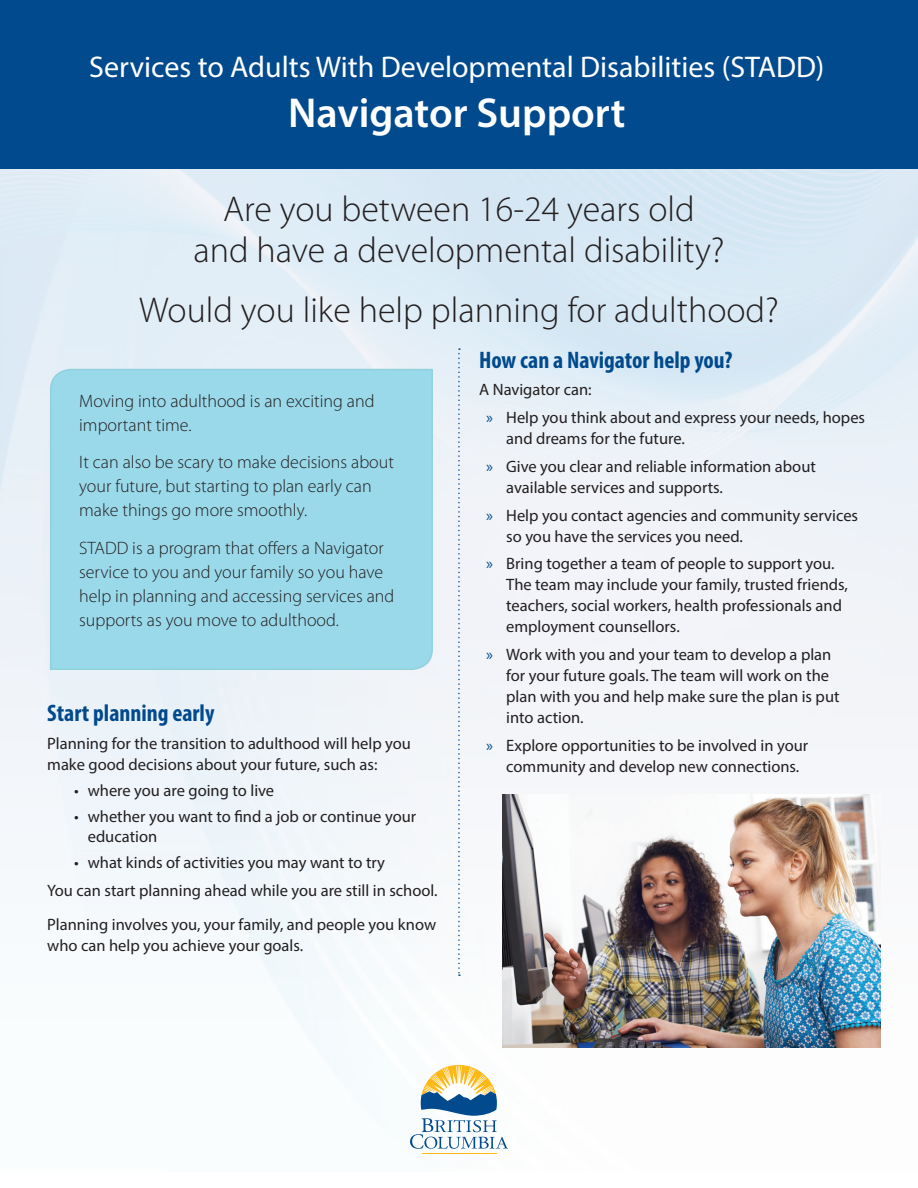
<style>
.page{position:relative;width:918px;height:1188px;background:#fff}
.page>*{position:absolute;margin:0;border:0;box-sizing:border-box;transform-origin:0 0}
.H1_sub{font:600 42px "Myriad Pro";color:#fff}
.question_body{font:300 36px/40.5px "Myriad Pro";color:#231f20;text-align:center}
.H1B{font:30px "Myriad Pro";color:#fff}
.h2b{font:700 condensed 24px "Myriad Pro";color:#004a8d}
.call_out{font:300 18px/24px "Myriad Pro";color:#231f20}
.body_nsb{font:16.5px/21px "Myriad Pro";color:#231f20}
.s1{color:#004a8d}
</style>
<div class="page">
<div style="left:0;top:167px;width:918px;height:1021px;background:linear-gradient(to bottom,#ddeaf5,#fffefe)"></div>
<div style="left:0;top:0;width:918px;height:168px;background:#004a8d"></div>
<div style="left:49px;top:368px;width:385px;height:303px;background:#9ad9ea"></div>
<svg style="left:458px;top:348px;width:2px;height:628px"></svg>
<hr style="left:422px;top:1153px;width:75px;height:1px;background:#fcb814">
<svg style="left:410px;top:1065px;width:98px;height:84px"></svg>
<img style="left:502px;top:795px;width:379px;height:252px">
<p class="H1B" style="left:89px;top:48px;width:737px">Services to Adults With Developmental Disabilities (STADD)</p>
<p class="H1_sub" style="left:288px;top:86px;width:339px">Navigator Support</p>
<p class="question_body" style="left:193px;top:189px;width:533px">Are you between 16-24 years old and have a developmental disability?</p>
<p class="question_body" style="left:139px;top:289px;width:641px">Would you like help planning for adulthood?</p>
<p class="h2b" style="left:479px;top:345px;width:255px">How can a Navigator help you?</p>
<p class="body_nsb" style="left:479px;top:379px;width:114px">A Navigator can:</p>
<p class="body_nsb" style="left:506px;top:407px;width:360px;text-indent:-20px"><span class="s1">»</span> Help you think about and express your needs, hopes and dreams for the future.</p>
<p class="body_nsb" style="left:506px;top:456px;width:311px;text-indent:-20px"><span class="s1">»</span> Give you clear and reliable information about available services and supports.</p>
<p class="body_nsb" style="left:506px;top:504px;width:353px;text-indent:-20px"><span class="s1">»</span> Help you contact agencies and community services so you have the services you need.</p>
<p class="body_nsb" style="left:506px;top:553px;width:343px;text-indent:-20px"><span class="s1">»</span> Bring together a team of people to support you.<br>The team may include your family, trusted friends, teachers, social workers, health professionals and employment counsellors.</p>
<p class="body_nsb" style="left:506px;top:644px;width:335px;text-indent:-20px"><span class="s1">»</span> Work with you and your team to develop a plan for your future goals. The team will work on the plan with you and help make sure the plan is put into action.</p>
<p class="body_nsb" style="left:506px;top:735px;width:304px;text-indent:-20px"><span class="s1">»</span> Explore opportunities to be involved in your community and develop new connections.</p>
<p class="call_out" style="left:79px;top:389px;width:297px">Moving into adulthood is an exciting and important time.</p>
<p class="call_out" style="left:79px;top:450px;width:316px">It can also be scary to make decisions about your future, but starting to plan early can make things go more smoothly.</p>
<p class="call_out" style="left:79px;top:536px;width:317px">STADD is a program that offers a Navigator service to you and your family so you have help in planning and accessing services and supports as you move to adulthood.</p>
<p class="h2b" style="left:47px;top:698px;width:169px">Start planning early</p>
<p class="body_nsb" style="left:47px;top:732px;width:365px">Planning for the transition to adulthood will help you make good decisions about your future, such as:</p>
<p class="body_nsb" style="left:74px;top:780px;width:201px">• where you are going to live</p>
<p class="body_nsb" style="left:88px;top:807px;width:330px;line-height:19.5px;text-indent:-14px">• whether you want to find a job or continue your education</p>
<p class="body_nsb" style="left:74px;top:852px;width:312px">• what kinds of activities you may want to try</p>
<p class="body_nsb" style="left:47px;top:879px;width:392px">You can start planning ahead while you are still in school.</p>
<p class="body_nsb" style="left:47px;top:914px;width:390px">Planning involves you, your family, and people you know who can help you achieve your goals.</p>
</div>
